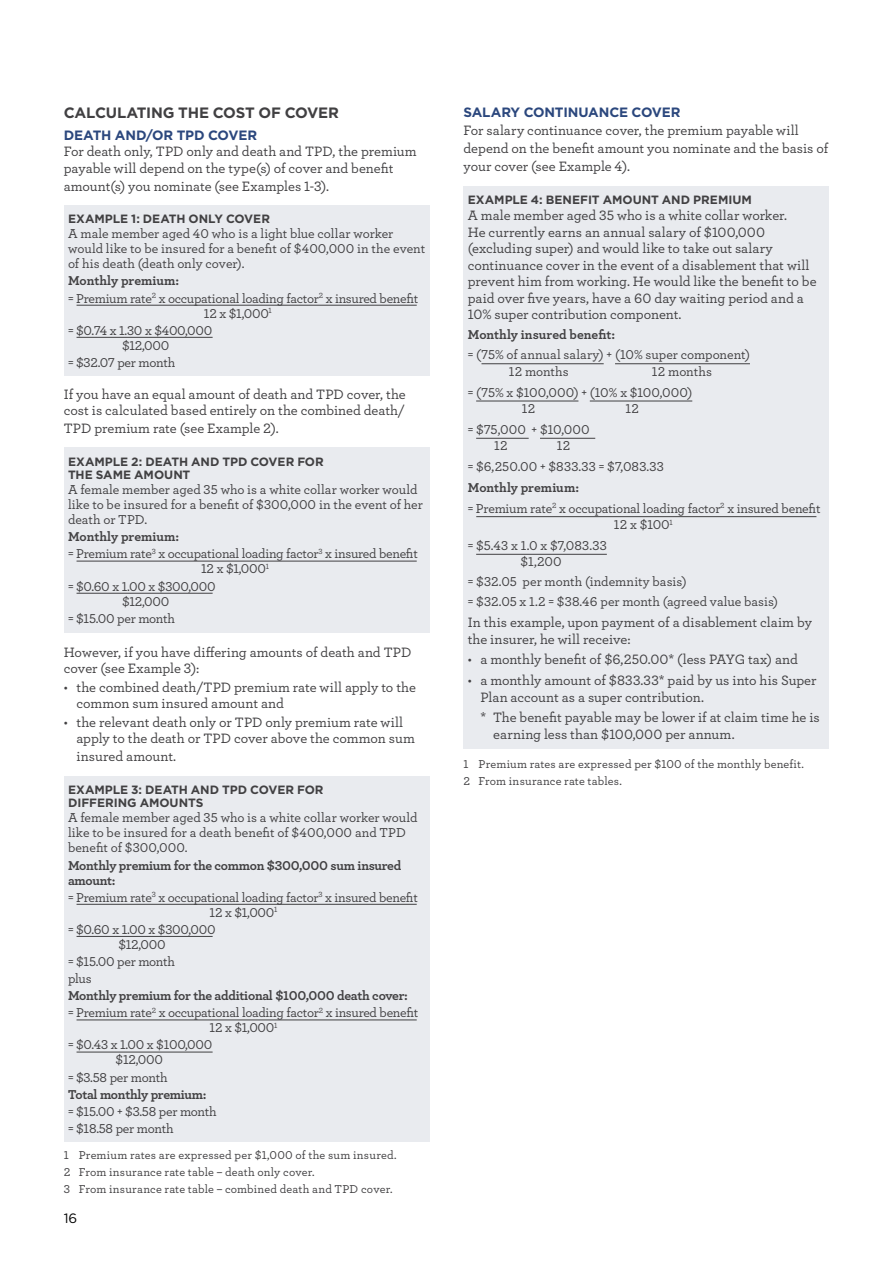
<style>
.page{position:relative;width:893px;height:1263px;background:#fff}
.page>*{position:absolute;margin:0;border:0;box-sizing:border-box;transform-origin:0 0}
.t1{font:700 15px "Gotham";letter-spacing:-.015em;color:#414042}
.t2{font:500 14.25px/16.5px "Archer";color:#414042}
.t3{font:500 13.5px/17.1px "Archer";letter-spacing:-.01em;color:#414042}
.t4{font:700 13.5px/15px "Archer";letter-spacing:-.02em;color:#414042}
.t5{font:700 13.5px "Gotham";letter-spacing:-.01em;color:#2b477d}
.t6{font:500 13.5px/20.7px "Archer";letter-spacing:.015em;color:#414042;text-align:center}
.t7{font:500 13.5px/16.5px "Archer";letter-spacing:.01em;color:#414042;text-align:center}
.t8{font:700 13.5px "Archer";letter-spacing:.005em;color:#414042}
.t9{font:13.5px "Gotham";color:#000}
.t10{font:500 12px/17px "Archer";letter-spacing:.015em;color:#414042}
.t11{font:700 12px/13.5px "Gotham";letter-spacing:-.005em;color:#414042}
.s1{font-weight:700}
</style>
<div class="page">
<div style="left:64px;top:205px;width:365px;height:170px;background:#e9ebef"></div>
<hr style="left:77px;top:305px;width:340px;height:1px;background:#414042">
<hr style="left:77px;top:337px;width:136px;height:1px;background:#414042">
<div style="left:64px;top:448px;width:365px;height:185px;background:#e9ebef"></div>
<hr style="left:77px;top:561px;width:340px;height:1px;background:#414042">
<hr style="left:77px;top:593px;width:136px;height:1px;background:#414042">
<div style="left:64px;top:776px;width:365px;height:365px;background:#e9ebef"></div>
<hr style="left:77px;top:904px;width:340px;height:1px;background:#414042">
<hr style="left:77px;top:936px;width:136px;height:1px;background:#414042">
<hr style="left:77px;top:1019px;width:340px;height:1px;background:#414042">
<hr style="left:77px;top:1052px;width:136px;height:1px;background:#414042">
<div style="left:463px;top:186px;width:366px;height:562px;background:#e9ebef"></div>
<hr style="left:481px;top:363px;width:123px;height:1px;background:#414042">
<hr style="left:615px;top:363px;width:135px;height:1px;background:#414042">
<hr style="left:476px;top:401px;width:102px;height:1px;background:#414042">
<hr style="left:590px;top:401px;width:102px;height:1px;background:#414042">
<hr style="left:476px;top:438px;width:53px;height:1px;background:#414042">
<hr style="left:540px;top:438px;width:55px;height:1px;background:#414042">
<hr style="left:476px;top:516px;width:340px;height:1px;background:#414042">
<hr style="left:476px;top:554px;width:131px;height:1px;background:#414042">
<p class="t1" style="left:64px;top:103px;width:277px">CALCULATING THE COST OF COVER</p>
<p class="t5" style="left:64px;top:126px;width:195px">DEATH AND/OR TPD COVER</p>
<p class="t2" style="left:64px;top:142px;width:354px">For death only, TPD only and death and TPD, the premium payable will depend on the type(s) of cover and benefit</p>
<p class="t2" style="left:64px;top:177px;width:267px">amount(s) you nominate (see Examples 1-3).</p>
<p class="t11" style="left:68px;top:212px;width:203px">EXAMPLE 1: DEATH ONLY COVER</p>
<p class="t3" style="left:68px;top:226px;width:359px;line-height:15px">A male member aged 40 who is a light blue collar worker would like to be insured for a benefit of $400,000 in the event of his death (death only cover).</p>
<p class="t3" style="left:68px;top:272px;width:352px"><span class="s1">Monthly premium:<br></span>= Premium rate<sup>2</sup> x occupational loading factor<sup>2</sup> x insured benefit</p>
<p class="t3" style="left:68px;top:304px;width:205px;text-indent:136px">12 x $1,000<sup>1 </sup>= $0.74 x 1.30 x $400,000</p>
<p class="t3" style="left:68px;top:336px;width:109px;text-indent:54px">$12,000 = $32.07 per month</p>
<p class="t2" style="left:64px;top:385px;width:343px">If you have an equal amount of death and TPD cover, the cost is calculated based entirely on the combined death/</p>
<p class="t2" style="left:64px;top:419px;width:216px">TPD premium rate (see Example 2).</p>
<p class="t11" style="left:68px;top:455px;width:257px">EXAMPLE 2: DEATH AND TPD COVER FOR<br>THE SAME AMOUNT</p>
<p class="t3" style="left:68px;top:481px;width:356px;line-height:15px">A female member aged 35 who is a white collar worker would like to be insured for a benefit of $300,000 in the event of her death or TPD.</p>
<p class="t3" style="left:68px;top:528px;width:351px"><span class="s1">Monthly premium:<br></span>= Premium rate<sup>3</sup> x occupational loading factor<sup>3</sup> x insured benefit</p>
<p class="t3" style="left:68px;top:560px;width:203px;text-indent:133px">12 x $1,000<sup>1 </sup>= $0.60 x 1.00 x $300,000</p>
<p class="t3" style="left:68px;top:592px;width:109px;text-indent:54px">$12,000 = $15.00 per month</p>
<p class="t2" style="left:64px;top:643px;width:349px">However, if you have differing amounts of death and TPD cover (see Example 3):</p>
<p class="t2" style="left:77px;top:678px;width:341px;text-indent:-13px">• the combined death/TPD premium rate will apply to the common sum insured amount and</p>
<p class="t2" style="left:77px;top:713px;width:340px;text-indent:-13px">• the relevant death only or TPD only premium rate will apply to the death or TPD cover above the common sum</p>
<p class="t2" style="left:77px;top:747px;width:101px">insured amount.</p>
<p class="t11" style="left:68px;top:783px;width:257px">EXAMPLE 3: DEATH AND TPD COVER FOR<br>DIFFERING AMOUNTS</p>
<p class="t3" style="left:68px;top:810px;width:351px;line-height:15px">A female member aged 35 who is a white collar worker would like to be insured for a death benefit of $400,000 and TPD benefit of $300,000.</p>
<p class="t4" style="left:68px;top:856px;width:335px">Monthly premium for the common $300,000 sum insured amount:</p>
<p class="t3" style="left:68px;top:889px;width:351px;line-height:15px;text-align:center">= Premium rate<sup>3</sup> x occupational loading factor<sup>3</sup> x insured benefit<br>12 x $1,000<sup>1</sup></p>
<p class="t3" style="left:68px;top:921px;width:149px;line-height:15px;text-align:center">= $0.60 x 1.00 x $300,000 $12,000</p>
<p class="t3" style="left:68px;top:952px;width:109px">= $15.00 per month plus</p>
<p class="t3" style="left:68px;top:986px;width:352px"><span class="s1">Monthly premium for the additional $100,000 death cover:<br></span>= Premium rate<sup>2</sup> x occupational loading factor<sup>2</sup> x insured benefit</p>
<p class="t3" style="left:68px;top:1018px;width:211px;text-indent:142px">12 x $1,000<sup>1 </sup>= $0.43 x 1.00 x $100,000</p>
<p class="t3" style="left:68px;top:1051px;width:101px;text-indent:48px">$12,000 = $3.58 per month</p>
<p class="t4" style="left:68px;top:1086px;width:140px">Total monthly premium:</p>
<p class="t3" style="left:68px;top:1102px;width:150px">= $15.00 + $3.58 per month = $18.58 per month</p>
<p class="t10" style="left:64px;top:1146px;width:334px">1 Premium rates are expressed per $1,000 of the sum insured.<br>2 From insurance rate table – death only cover.<br>3 From insurance rate table – combined death and TPD cover.</p>
<p class="t9" style="left:64px;top:1210px;width:15px">16</p>
<p class="t5" style="left:463px;top:103px;width:219px">SALARY CONTINUANCE COVER</p>
<p class="t2" style="left:463px;top:121px;width:366px;line-height:18px">For salary continuance cover, the premium payable will depend on the benefit amount you nominate and the basis of your cover (see Example 4).</p>
<p class="t11" style="left:468px;top:193px;width:286px">EXAMPLE 4: BENEFIT AMOUNT AND PREMIUM</p>
<p class="t2" style="left:468px;top:206px;width:350px">A male member aged 35 who is a white collar worker.<br>He currently earns an annual salary of $100,000 (excluding super) and would like to take out salary continuance cover in the event of a disablement that will prevent him from working. He would like the benefit to be paid over five years, have a 60 day waiting period and a 10% super contribution component.</p>
<p class="t8" style="left:468px;top:323px;width:149px">Monthly insured benefit:</p>
<p class="t3" style="left:509px;top:346px;width:243px;line-height:16.5px;text-indent:-41px">= (75% of annual salary) + (10% super component)<br>12 months</p>
<p class="t3" style="left:468px;top:360px;width:246px;line-height:20.7px;text-indent:184px">12 months = (75% x $100,000) + (10% x $100,000)</p>
<p class="t3" style="left:522px;top:399px;width:15px">12</p>
<p class="t3" style="left:626px;top:399px;width:15px">12</p>
<p class="t3" style="left:494px;top:420px;width:97px;line-height:16.5px;text-indent:-26px">= $75,000 + $10,000<br>12</p>
<p class="t6" style="left:468px;top:435px;width:198px">12<br>= $6,250.00 + $833.33 = $7,083.33</p>
<p class="t3" style="left:468px;top:476px;width:354px;line-height:20.7px"><span class="s1">Monthly premium:<br></span>= Premium rate<sup>2</sup> x occupational loading factor<sup>2</sup> x insured benefit</p>
<p class="t3" style="left:614px;top:515px;width:61px">12 x $100<sup>1</sup></p>
<p class="t7" style="left:468px;top:536px;width:141px">= $5.43 x 1.0 x $7,083.33 $1,200</p>
<p class="t3" style="left:468px;top:570px;width:312px;line-height:20.7px">= $32.05 per month (indemnity basis)<br>= $32.05 x 1.2 = $38.46 per month (agreed value basis)</p>
<p class="t2" style="left:468px;top:613px;width:346px">In this example, upon payment of a disablement claim by the insurer, he will receive:</p>
<p class="t2" style="left:468px;top:650px;width:332px">• a monthly benefit of $6,250.00* (less PAYG tax) and</p>
<p class="t2" style="left:480px;top:671px;width:338px;text-indent:-13px">• a monthly amount of $833.33* paid by us into his Super<br>Plan account as a super contribution.</p>
<p class="t2" style="left:493px;top:708px;width:328px;text-indent:-13px">* The benefit payable may be lower if at claim time he is earning less than $100,000 per annum.</p>
<p class="t10" style="left:463px;top:755px;width:342px">1 Premium rates are expressed per $100 of the monthly benefit.<br>2 From insurance rate tables.</p>
</div>
